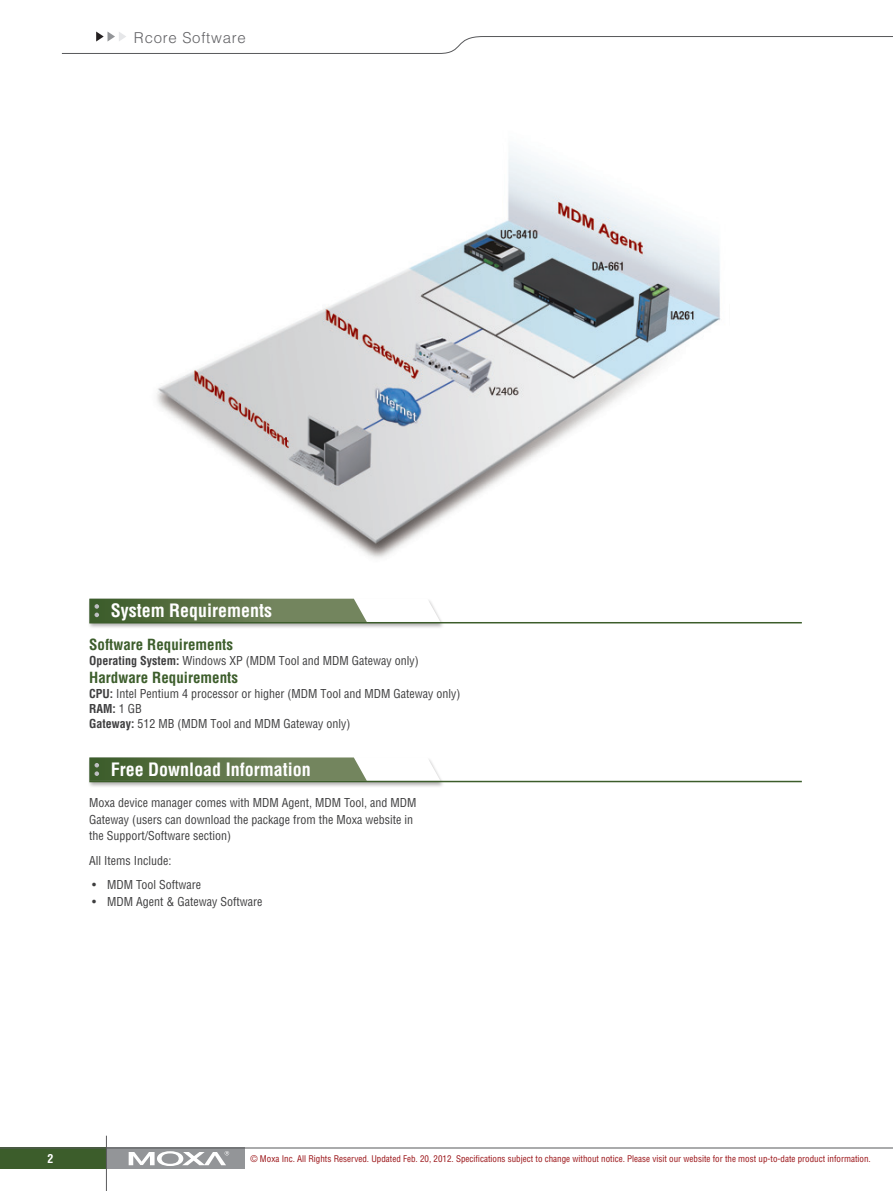
<style>
.page{position:relative;width:893px;height:1191px;background:#fff}
.page>*{position:absolute;margin:0;border:0;box-sizing:border-box;transform-origin:0 0}
.topic{font:700 condensed 18px "Helvetica";color:#fff}
.IND_spec_group{font:700 condensed 15px "Helvetica";color:#3c5d2b}
.t1{font:300 15px "Helvetica";letter-spacing:.05em;color:#636366}
.body{font:condensed 12px/16.5px "Helvetica";color:#3e3e3f}
.IND_spec_item{font:condensed 12px "Helvetica";color:#3e3e3f}
.IND_spec_item-2{font:700 condensed 12px "Helvetica";color:#3e3e3f}
.t2{font:700 condensed 12px "Helvetica";color:#fff}
.certification_notice{font:condensed 9px "Helvetica";color:#9a1317}
.s1{font-weight:700}
.s2{font-weight:400}
</style>
<div class="page">
<div style="left:0;top:1147px;width:106px;height:22px;background:#3c5d2b"></div>
<div style="left:106px;top:1147px;width:138px;height:22px;background:#939598"></div>
<hr style="left:0;top:1147px;width:893px;height:1px;background:#57585a">
<svg style="left:129px;top:1151px;width:100px;height:15px"></svg>
<hr style="left:106px;top:1135px;width:1px;height:56px;background:#59595c">
<svg style="left:61px;top:32px;width:832px;height:22px"></svg>
<div style="left:87px;top:598px;width:358px;height:31px;background:#231f20;opacity:.35"></div>
<svg style="left:89px;top:598px;width:351px;height:24px"></svg>
<hr style="left:89px;top:622px;width:713px;height:1px;background:#3c5d2b">
<div style="left:87px;top:757px;width:358px;height:31px;background:#231f20;opacity:.35"></div>
<svg style="left:89px;top:757px;width:351px;height:23px"></svg>
<hr style="left:89px;top:780px;width:713px;height:2px;background:#3c5d2b">
<img style="left:156px;top:152px;width:565px;height:406px">
<p class="t1" style="left:134px;top:29px;width:113px">Rcore Software</p>
<p class="topic" style="left:111px;top:599px;width:163px">System Requirements</p>
<p class="IND_spec_group" style="left:89px;top:636px;width:145px">Software Requirements</p>
<p class="IND_spec_item" style="left:89px;top:653px;width:331px"><span class="s1">Operating System:</span> Windows XP (MDM Tool and MDM Gateway only)</p>
<p class="IND_spec_group" style="left:89px;top:669px;width:150px">Hardware Requirements</p>
<p class="IND_spec_item" style="left:89px;top:686px;width:373px"><span class="s1">CPU:</span> Intel Pentium 4 processor or higher (MDM Tool and MDM Gateway only)</p>
<p class="IND_spec_item-2" style="left:89px;top:702px;width:54px">RAM: <span class="s2">1 GB</span></p>
<p class="IND_spec_item" style="left:89px;top:716px;width:263px"><span class="s1">Gateway:</span> 512 MB (MDM Tool and MDM Gateway only)</p>
<p class="topic" style="left:111px;top:758px;width:202px">Free Download Information</p>
<p class="body" style="left:89px;top:794px;width:329px">Moxa device manager comes with MDM Agent, MDM Tool, and MDM<br>Gateway (users can download the package from the Moxa website in the Support/Software section)</p>
<p class="body" style="left:89px;top:852px;width:84px">All Items Include:</p>
<p class="body" style="left:92px;top:875px;width:110px">• MDM Tool Software</p>
<p class="body" style="left:92px;top:893px;width:172px">• MDM Agent &amp; Gateway Software</p>
<p class="t2" style="left:47px;top:1151px;width:8px">2</p>
<p class="certification_notice" style="left:250px;top:1153px;width:622px">© Moxa Inc. All Rights Reserved. Updated Feb. 20, 2012. Specifications subject to change without notice. Please visit our website for the most up-to-date product information.</p>
</div>
